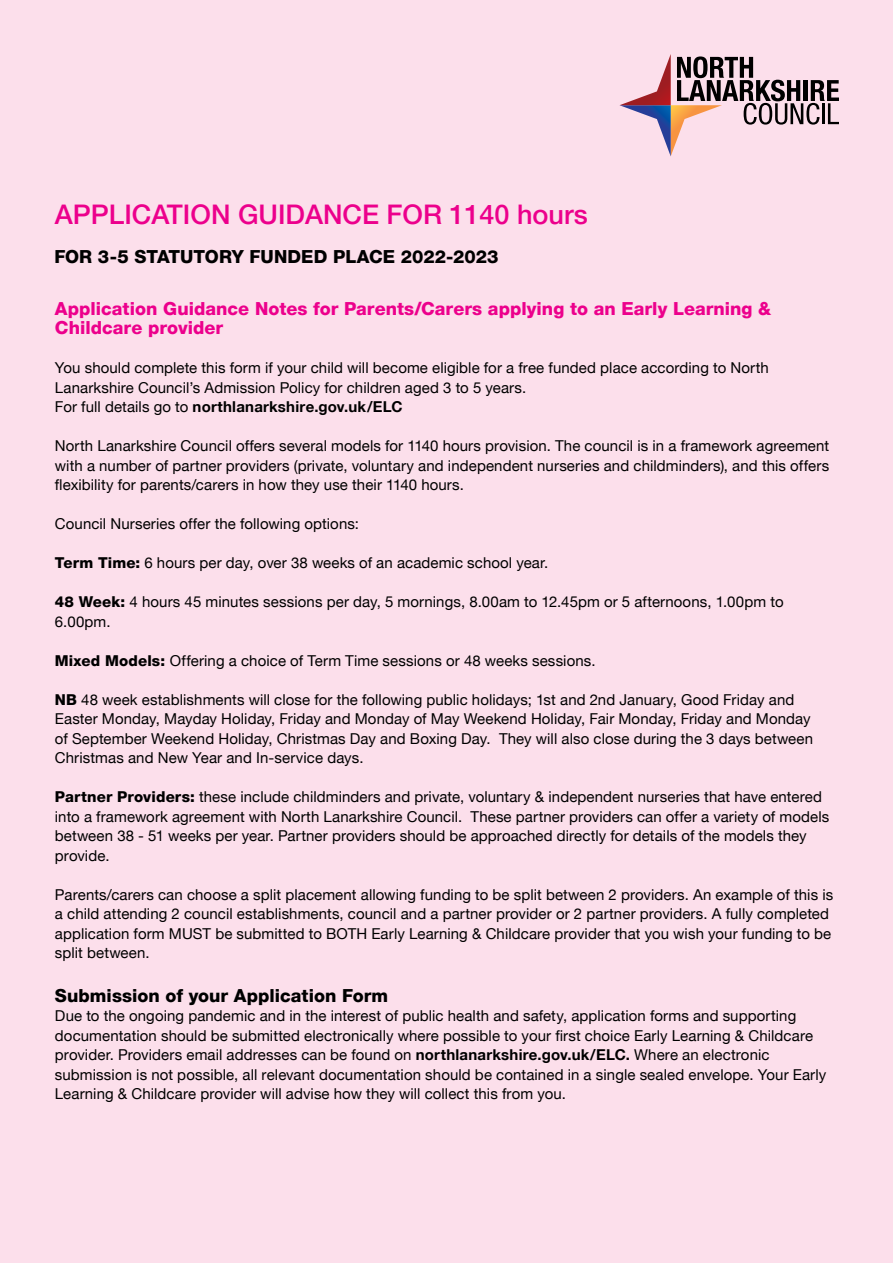
<style>
.page{position:relative;width:893px;height:1263px;background:#fcdfeb}
.page>*{position:absolute;margin:0;border:0;box-sizing:border-box;transform-origin:0 0}
.Document_Title{font:500 27px "Helvetica Neue LT";color:#ec008c}
.SubHeading__pink{font:800 18px/19.5px "Helvetica Neue LT";color:#ec008c}
.Subheading__black{font:800 18px "Helvetica Neue LT";color:#000}
.Body_text_black{font:15px/19.5px "Helvetica Neue LT";letter-spacing:.005em;color:#000}
.Body_text_black-2{font:700 15px "Helvetica Neue LT";letter-spacing:.015em;color:#000}
.s1{font-weight:400}
.s2{font-weight:800}
.s3{font-weight:700}
</style>
<div class="page">
<svg style="left:619px;top:54px;width:220px;height:102px"></svg>
<h1 class="Document_Title" style="left:55px;top:198px;width:534px">APPLICATION GUIDANCE FOR 1140 hours</h1>
<h2 class="Subheading__black" style="left:54px;top:246px;width:446px">FOR 3-5 STATUTORY FUNDED PLACE 2022-2023</h2>
<h2 class="SubHeading__pink" style="left:55px;top:299px;width:718px">Application Guidance Notes for Parents/Carers applying to an Early Learning &amp;<br>Childcare provider</h2>
<p class="Body_text_black" style="left:55px;top:358px;width:715px">You should complete this form if your child will become eligible for a free funded place according to North<br>Lanarkshire Council’s Admission Policy for children aged 3 to 5 years.</p>
<p class="Body_text_black-2" style="left:55px;top:398px;width:349px"><span class="s1">For full details go to</span> northlanarkshire.gov.uk/ELC</p>
<p class="Body_text_black" style="left:55px;top:436px;width:776px;text-align:justify">North Lanarkshire Council offers several models for 1140 hours provision. The council is in a framework agreement with a number of partner providers (private, voluntary and independent nurseries and childminders), and this offers flexibility for parents/carers in how they use their 1140 hours.</p>
<p class="Body_text_black" style="left:55px;top:514px;width:306px">Council Nurseries offer the following options:</p>
<p class="Body_text_black" style="left:55px;top:553px;width:495px"><span class="s2">Term Time:</span> 6 hours per day, over 38 weeks of an academic school year.</p>
<p class="Body_text_black" style="left:55px;top:592px;width:730px"><span class="s2">48 Week:</span> 4 hours 45 minutes sessions per day, 5 mornings, 8.00am to 12.45pm or 5 afternoons, 1.00pm to<br>6.00pm.</p>
<p class="Body_text_black" style="left:55px;top:650px;width:542px"><span class="s2">Mixed Models:</span> Offering a choice of Term Time sessions or 48 weeks sessions.</p>
<p class="Body_text_black" style="left:55px;top:689px;width:760px"><span class="s2">NB</span> 48 week establishments will close for the following public holidays; 1st and 2nd January, Good Friday and Easter Monday, Mayday Holiday, Friday and Monday of May Weekend Holiday, Fair Monday, Friday and Monday of September Weekend Holiday, Christmas Day and Boxing Day. They will also close during the 3 days between Christmas and New Year and In-service days.</p>
<p class="Body_text_black" style="left:55px;top:787px;width:776px"><span class="s2">Partner Providers:</span> these include childminders and private, voluntary &amp; independent nurseries that have entered into a framework agreement with North Lanarkshire Council. These partner providers can offer a variety of models between 38 - 51 weeks per year. Partner providers should be approached directly for details of the models they provide.</p>
<p class="Body_text_black" style="left:55px;top:884px;width:780px">Parents/carers can choose a split placement allowing funding to be split between 2 providers. An example of this is a child attending 2 council establishments, council and a partner provider or 2 partner providers. A fully completed application form MUST be submitted to BOTH Early Learning &amp; Childcare provider that you wish your funding to be split between.</p>
<h2 class="Subheading__black" style="left:55px;top:985px;width:335px">Submission of your Application Form</h2>
<p class="Body_text_black" style="left:55px;top:1006px;width:773px">Due to the ongoing pandemic and in the interest of public health and safety, application forms and supporting documentation should be submitted electronically where possible to your first choice Early Learning &amp; Childcare provider. Providers email addresses can be found on <span class="s3">northlanarkshire.gov.uk/ELC.</span> Where an electronic submission is not possible, all relevant documentation should be contained in a single sealed envelope. Your Early Learning &amp; Childcare provider will advise how they will collect this from you.</p>
</div>
